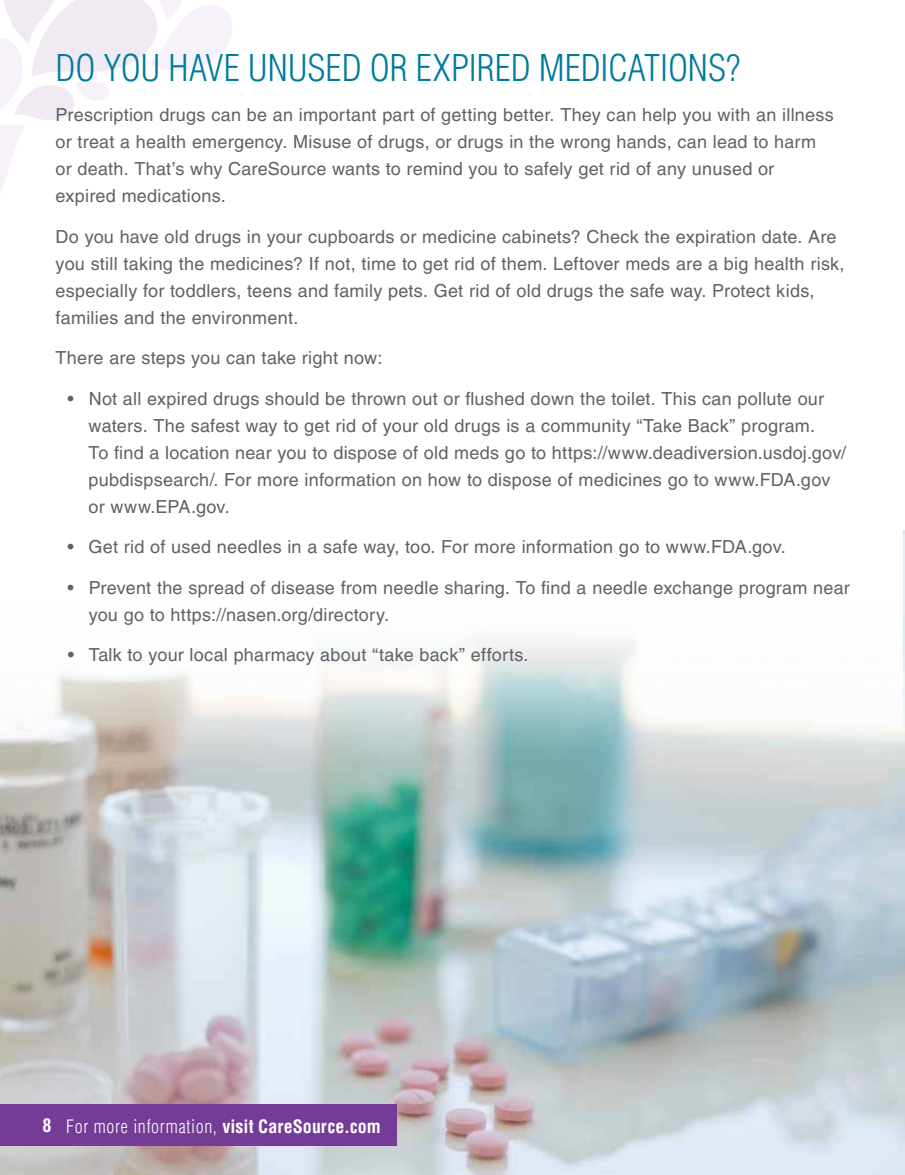
<style>
.page{position:relative;width:905px;height:1175px;background:#fff}
.page>*{position:absolute;margin:0;border:0;box-sizing:border-box;transform-origin:0 0}
.t1{font:300 condensed 36px "Helvetica LT Pro";letter-spacing:-.005em;color:#007b9b}
.t2{font:18px/27px "Helvetica LT Pro";letter-spacing:.015em;color:#606165}
.t3{font:700 condensed 18px "Helvetica LT Pro";letter-spacing:.005em;color:#fff}
.s1{font-weight:300}
</style>
<div class="page">
<svg style="left:0;top:0;width:232px;height:192px"></svg>
<img style="left:0;top:591px;width:904px;height:583px">
<div style="left:0;top:1103px;width:396px;height:42px;background:#753c97"></div>
<h2 class="t1" style="left:56px;top:45px;width:686px">DO YOU HAVE UNUSED OR EXPIRED MEDICATIONS?</h2>
<p class="t2" style="left:56px;top:101px;width:779px">Prescription drugs can be an important part of getting better. They can help you with an illness or treat a health emergency. Misuse of drugs, or drugs in the wrong hands, can lead to harm or death. That’s why CareSource wants to remind you to safely get rid of any unused or expired medications.</p>
<p class="t2" style="left:56px;top:223px;width:790px">Do you have old drugs in your cupboards or medicine cabinets? Check the expiration date. Are you still taking the medicines? If not, time to get rid of them. Leftover meds are a big health risk, especially for toddlers, teens and family pets. Get rid of old drugs the safe way. Protect kids, families and the environment.</p>
<p class="t2" style="left:56px;top:344px;width:328px">There are steps you can take right now:</p>
<p class="t2" style="left:89px;top:385px;width:759px;text-indent:-21px">• Not all expired drugs should be thrown out or flushed down the toilet. This can pollute our waters. The safest way to get rid of your old drugs is a community “Take Back” program.<br>To find a location near you to dispose of old meds go to https://www.deadiversion.usdoj.gov/ pubdispsearch/. For more information on how to dispose of medicines go to www.FDA.gov or www.EPA.gov.</p>
<p class="t2" style="left:68px;top:533px;width:719px">• Get rid of used needles in a safe way, too. For more information go to www.FDA.gov.</p>
<p class="t2" style="left:89px;top:574px;width:762px;text-indent:-21px">• Prevent the spread of disease from needle sharing. To find a needle exchange program near you go to https://nasen.org/directory.</p>
<p class="t2" style="left:68px;top:641px;width:462px">• Talk to your local pharmacy about “take back” efforts.</p>
<p class="t3" style="left:42px;top:1114px;width:340px">8 <span class="s1">For more information,</span> visit CareSource.com</p>
</div>
